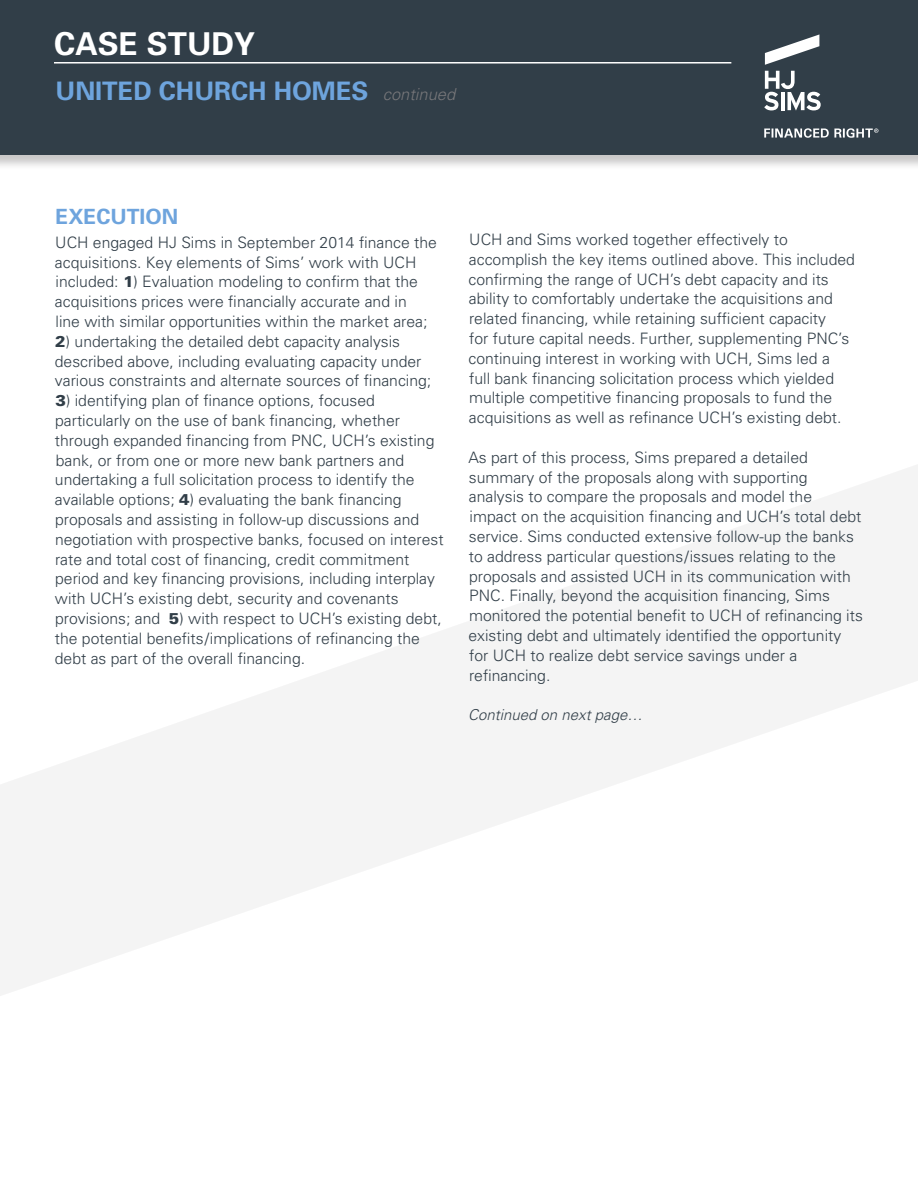
<style>
.page{position:relative;width:918px;height:1188px;background:#fff}
.page>*{position:absolute;margin:0;border:0;box-sizing:border-box;transform-origin:0 0}
.t1{font:700 31.5px "Univers";color:#fff}
.t2{font:700 25.5px "Univers";color:#6ea4dd}
.Sub_Spacing{font:700 21px "Univers";color:#6ea4dd}
.Body_Copy{font:300 15.75px/19.8px "Univers";color:#313e48}
.Body_Copy-2{font:italic 300 15px "Univers";color:#313e48}
.s1{font-weight:300;font-style:italic;font-size:16.5px;color:#77777a}
.s2{font-weight:900}
</style>
<div class="page">
<div style="left:0;top:0;width:918px;height:170px;background:#231f20;opacity:.25"></div>
<div style="left:0;top:0;width:918px;height:155px;background:#313e48"></div>
<hr style="left:54px;top:62px;width:677px;height:2px;background:#fff">
<svg style="left:765px;top:34px;width:54px;height:31px"></svg>
<svg style="left:764px;top:71px;width:57px;height:40px"></svg>
<svg style="left:764px;top:128px;width:114px;height:10px"></svg>
<svg style="left:0;top:465px;width:918px;height:531px"></svg>
<h1 class="t1" style="left:54px;top:25px;width:203px">CASE STUDY</h1>
<p class="t2" style="left:56px;top:75px;width:401px">UNITED CHURCH HOMES <span class="s1">continued</span></p>
<p class="Sub_Spacing" style="left:56px;top:204px;width:124px">EXECUTION</p>
<p class="Body_Copy" style="left:55px;top:232px;width:383px">UCH engaged HJ Sims in September 2014 finance the acquisitions. Key elements of Sims’ work with UCH included: <span class="s2">1</span>) Evaluation modeling to confirm that the acquisitions prices were financially accurate and in<br>line with similar opportunities within the market area;</p>
<p class="Body_Copy" style="left:55px;top:331px;width:378px"><span class="s2">2</span>) undertaking the detailed debt capacity analysis described above, including evaluating capacity under various constraints and alternate sources of financing;</p>
<p class="Body_Copy" style="left:55px;top:391px;width:390px"><span class="s2">3</span>) identifying plan of finance options, focused particularly on the use of bank financing, whether through expanded financing from PNC, UCH’s existing bank, or from one or more new bank partners and undertaking a full solicitation process to identify the available options; <span class="s2">4</span>) evaluating the bank financing proposals and assisting in follow-up discussions and negotiation with prospective banks, focused on interest rate and total cost of financing, credit commitment period and key financing provisions, including interplay with UCH’s existing debt, security and covenants provisions; and <span class="s2">5</span>) with respect to UCH’s existing debt, the potential benefits/implications of refinancing the debt as part of the overall financing.</p>
<p class="Body_Copy" style="left:468px;top:230px;width:388px">UCH and Sims worked together effectively to accomplish the key items outlined above. This included confirming the range of UCH’s debt capacity and its ability to comfortably undertake the acquisitions and related financing, while retaining sufficient capacity<br>for future capital needs. Further, supplementing PNC’s continuing interest in working with UCH, Sims led a<br>full bank financing solicitation process which yielded multiple competitive financing proposals to fund the acquisitions as well as refinance UCH’s existing debt.</p>
<p class="Body_Copy" style="left:468px;top:447px;width:396px">As part of this process, Sims prepared a detailed summary of the proposals along with supporting analysis to compare the proposals and model the<br>impact on the acquisition financing and UCH’s total debt service. Sims conducted extensive follow-up the banks to address particular questions/issues relating to the proposals and assisted UCH in its communication with PNC. Finally, beyond the acquisition financing, Sims monitored the potential benefit to UCH of refinancing its existing debt and ultimately identified the opportunity for UCH to realize debt service savings under a refinancing.</p>
<p class="Body_Copy-2" style="left:468px;top:706px;width:176px">Continued on next page…</p>
</div>
